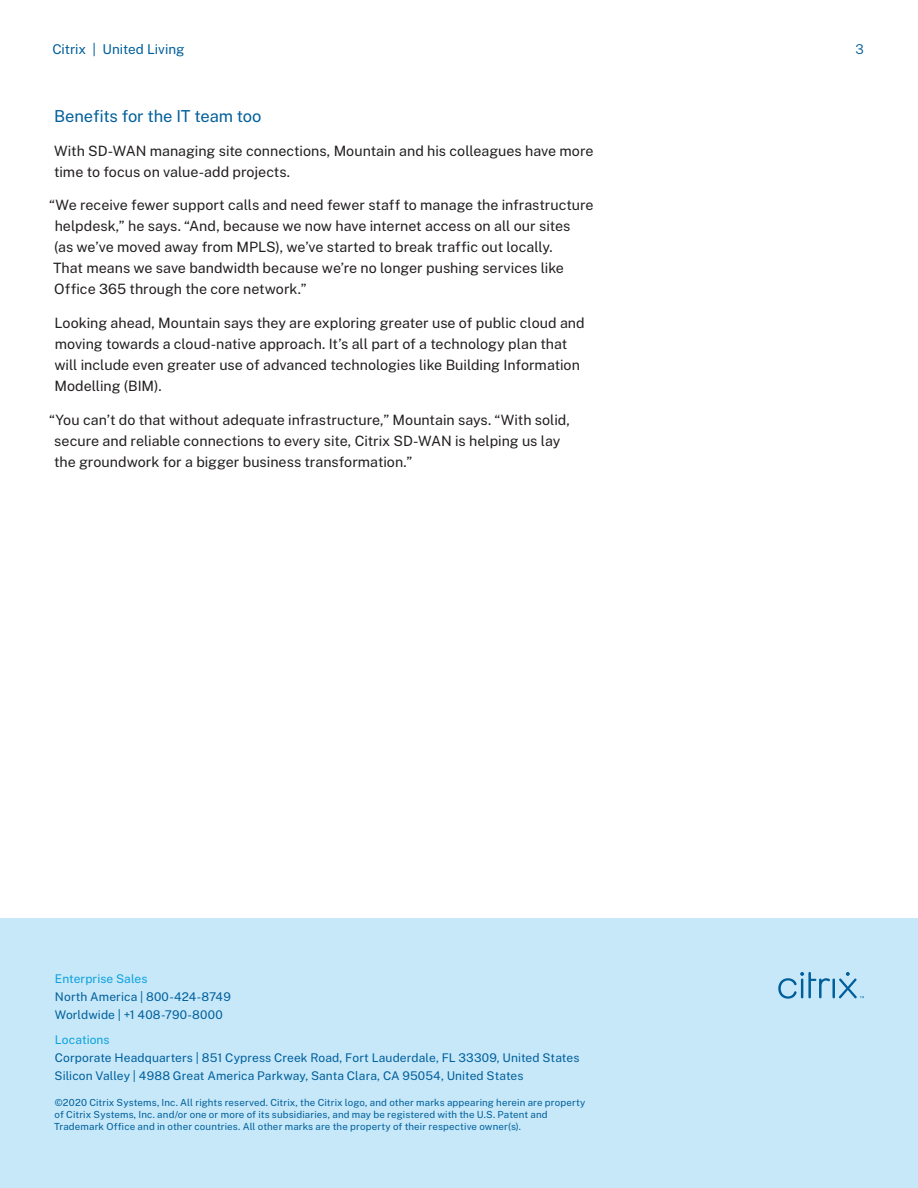
<style>
.page{position:relative;width:918px;height:1188px;background:#fff}
.page>*{position:absolute;margin:0;border:0;box-sizing:border-box;transform-origin:0 0}
.Subhead_L3{font:16.5px "Public Sans";letter-spacing:-.005em;color:#005f9b}
.Body{font:14.25px/21px "Public Sans";color:#231f20}
.Header_page_number{font:13.5px "Public Sans";color:#005f9b}
.t1{font:300 13.5px "Public Sans";color:#005f9b}
.Contact{font:12px/18px "Public Sans";letter-spacing:.01em;color:#005f9b}
.Legal_copyright{font:9.75px/12px "Public Sans";letter-spacing:.015em;color:#005f9b}
.s1{color:#0ca1dd}
</style>
<div class="page">
<div style="left:0;top:918px;width:918px;height:270px;background:#c6e8f9"></div>
<hr style="left:832px;top:979px;width:3px;height:19px;background:#005f9b">
<svg style="left:778px;top:972px;width:52px;height:27px"></svg>
<svg style="left:839px;top:972px;width:25px;height:26px"></svg>
<p class="Header_page_number" style="left:52px;top:39px;width:134px">Citrix | United Living</p>
<p class="Subhead_L3" style="left:54px;top:104px;width:209px">Benefits for the IT team too</p>
<p class="Body" style="left:54px;top:139px;width:541px">With SD-WAN managing site connections, Mountain and his colleagues have more time to focus on value-add projects.</p>
<p class="Body" style="left:49px;top:194px;width:546px">“We receive fewer support calls and need fewer staff to manage the infrastructure helpdesk,” he says. “And, because we now have internet access on all our sites<br>(as we’ve moved away from MPLS), we’ve started to break traffic out locally.<br>That means we save bandwidth because we’re no longer pushing services like Office 365 through the core network.”</p>
<p class="Body" style="left:54px;top:312px;width:532px">Looking ahead, Mountain says they are exploring greater use of public cloud and moving towards a cloud-native approach. It’s all part of a technology plan that will include even greater use of advanced technologies like Building Information Modelling (BIM).</p>
<p class="Body" style="left:54px;top:408px;width:517px;text-indent:-5px">“You can’t do that without adequate infrastructure,” Mountain says. “With solid, secure and reliable connections to every site, Citrix SD-WAN is helping us lay the groundwork for a bigger business transformation.”</p>
<p class="Contact" style="left:55px;top:969px;width:178px"><span class="s1">Enterprise Sales<br></span>North America | 800-424-8749<br>Worldwide | +1 408-790-8000</p>
<p class="Contact" style="left:55px;top:1030px;width:526px"><span class="s1">Locations<br></span>Corporate Headquarters | 851 Cypress Creek Road, Fort Lauderdale, FL 33309, United States<br>Silicon Valley | 4988 Great America Parkway, Santa Clara, CA 95054, United States</p>
<p class="Legal_copyright" style="left:54px;top:1095px;width:533px">©2020 Citrix Systems, Inc. All rights reserved. Citrix, the Citrix logo, and other marks appearing herein are property of Citrix Systems, Inc. and/or one or more of its subsidiaries, and may be registered with the U.S. Patent and<br>Trademark Office and in other countries. All other marks are the property of their respective owner(s).</p>
<p class="t1" style="left:856px;top:39px;width:10px">3</p>
</div>
